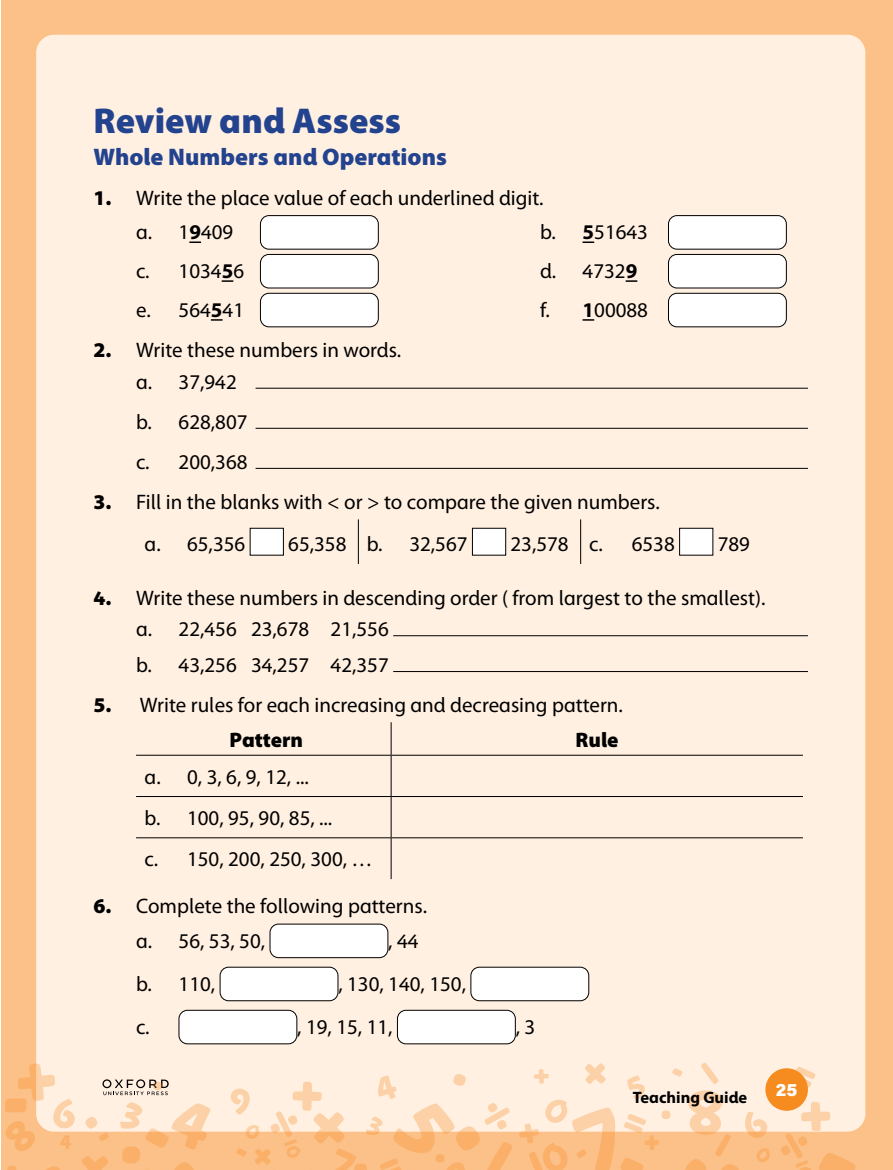
<style>
.page{position:relative;width:893px;height:1170px;background:#fff}
.page>*{position:absolute;margin:0;border:0;box-sizing:border-box;transform-origin:0 0}
.t1{font:900 36px "Myriad Infant UKOUP";color:#23438f}
.t2{font:900 24px "Myriad Infant UKOUP";color:#23438f}
.t3{font:21px/34.5px "Myriad Infant UKOUP";color:#000}
.t4{font:900 21px "Myriad Infant UKOUP";color:#000}
.t5{font:900 18px "Acumin Pro";color:#fff}
.t6{font:700 16.5px "Myriad Infant UKOUP";color:#000}
.s1{font-weight:900}
.s2{font-weight:700}
</style>
<div class="page">
<div style="left:1px;top:0;width:892px;height:1169px;background:#fcc188"></div>
<div style="left:36px;top:35px;width:829px;height:1096px;background:#fff0e1;border-radius:18px"></div>
<div style="left:765px;top:1068px;width:43px;height:42px;background:#f68b1f;border-radius:50%"></div>
<svg style="left:791px;top:1066px;width:25px;height:21px"></svg>
<svg style="left:780px;top:1101px;width:76px;height:68px"></svg>
<svg style="left:519px;top:1062px;width:251px;height:107px"></svg>
<svg style="left:5px;top:1063px;width:70px;height:88px"></svg>
<svg style="left:82px;top:1156px;width:26px;height:13px"></svg>
<svg style="left:47px;top:1166px;width:12px;height:3px"></svg>
<svg style="left:7px;top:1165px;width:9px;height:4px"></svg>
<svg style="left:102px;top:1079px;width:67px;height:16px"></svg>
<svg style="left:85px;top:1116px;width:24px;height:25px"></svg>
<svg style="left:120px;top:1102px;width:91px;height:68px"></svg>
<svg style="left:231px;top:1074px;width:282px;height:96px"></svg>
<svg style="left:189px;top:241px;width:12px;height:2px"></svg>
<div style="left:260px;top:215px;width:118px;height:34px;background:#fff;border-radius:9px"></div>
<div style="left:260px;top:215px;width:119px;height:34px;border:1px solid #000;border-radius:9px"></div>
<svg style="left:583px;top:241px;width:11px;height:2px"></svg>
<div style="left:668px;top:215px;width:118px;height:34px;background:#fff;border-radius:9px"></div>
<div style="left:668px;top:215px;width:119px;height:34px;border:1px solid #000;border-radius:9px"></div>
<svg style="left:222px;top:280px;width:11px;height:2px"></svg>
<div style="left:260px;top:254px;width:118px;height:34px;background:#fff;border-radius:9px"></div>
<div style="left:260px;top:254px;width:119px;height:34px;border:1px solid #000;border-radius:9px"></div>
<svg style="left:626px;top:280px;width:11px;height:2px"></svg>
<div style="left:668px;top:254px;width:118px;height:34px;background:#fff;border-radius:9px"></div>
<div style="left:668px;top:254px;width:119px;height:34px;border:1px solid #000;border-radius:9px"></div>
<svg style="left:211px;top:319px;width:12px;height:1px"></svg>
<div style="left:260px;top:293px;width:118px;height:34px;background:#fff;border-radius:9px"></div>
<div style="left:260px;top:293px;width:119px;height:34px;border:1px solid #000;border-radius:9px"></div>
<div style="left:668px;top:293px;width:118px;height:34px;background:#fff;border-radius:9px"></div>
<div style="left:668px;top:293px;width:119px;height:34px;border:1px solid #000;border-radius:9px"></div>
<hr style="left:256px;top:388px;width:552px;height:1px;background:#000">
<hr style="left:256px;top:428px;width:552px;height:1px;background:#000">
<hr style="left:256px;top:468px;width:552px;height:1px;background:#000">
<hr style="left:358px;top:519px;width:1px;height:45px;background:#000">
<hr style="left:580px;top:519px;width:1px;height:45px;background:#000">
<div style="left:250px;top:528px;width:33px;height:27px;background:#fff"></div>
<div style="left:250px;top:528px;width:34px;height:27px;border:1px solid #000"></div>
<div style="left:472px;top:528px;width:34px;height:27px;background:#fff"></div>
<div style="left:472px;top:528px;width:34px;height:27px;border:1px solid #000"></div>
<div style="left:680px;top:528px;width:33px;height:27px;background:#fff"></div>
<div style="left:679px;top:528px;width:34px;height:27px;border:1px solid #000"></div>
<hr style="left:393px;top:635px;width:415px;height:1px;background:#000">
<hr style="left:393px;top:671px;width:415px;height:1px;background:#000">
<hr style="left:391px;top:722px;width:1px;height:32px;background:#000">
<hr style="left:136px;top:754px;width:255px;height:1px;background:#000">
<hr style="left:391px;top:754px;width:412px;height:1px;background:#000">
<hr style="left:391px;top:755px;width:1px;height:41px;background:#000">
<hr style="left:136px;top:796px;width:255px;height:1px;background:#000">
<hr style="left:391px;top:796px;width:412px;height:1px;background:#000">
<hr style="left:391px;top:796px;width:1px;height:41px;background:#000">
<hr style="left:136px;top:837px;width:255px;height:1px;background:#000">
<hr style="left:391px;top:837px;width:412px;height:1px;background:#000">
<hr style="left:391px;top:838px;width:1px;height:41px;background:#000">
<div style="left:270px;top:924px;width:118px;height:33px;background:#fff;border-radius:9px"></div>
<div style="left:270px;top:923px;width:118px;height:34px;border:1px solid #000;border-radius:9px"></div>
<div style="left:220px;top:967px;width:118px;height:33px;background:#fff;border-radius:9px"></div>
<div style="left:220px;top:966px;width:118px;height:35px;border:1px solid #000;border-radius:9px"></div>
<div style="left:471px;top:967px;width:118px;height:33px;background:#fff;border-radius:9px"></div>
<div style="left:470px;top:966px;width:119px;height:35px;border:1px solid #000;border-radius:9px"></div>
<div style="left:179px;top:1010px;width:118px;height:33px;background:#fff;border-radius:9px"></div>
<div style="left:179px;top:1009px;width:118px;height:35px;border:1px solid #000;border-radius:9px"></div>
<div style="left:397px;top:1010px;width:118px;height:33px;background:#fff;border-radius:9px"></div>
<div style="left:397px;top:1009px;width:119px;height:35px;border:1px solid #000;border-radius:9px"></div>
<h1 class="t1" style="left:94px;top:101px;width:309px">Review and Assess</h1>
<p class="t2" style="left:94px;top:143px;width:355px">Whole Numbers and Operations</p>
<p class="t3" style="left:136px;top:180px;width:409px;text-indent:-43px"><span class="s1">1.</span> Write the place value of each underlined digit. a. 1<span class="s2">9</span>409</p>
<p class="t3" style="left:540px;top:214px;width:110px">b. <span class="s2">5</span>51643</p>
<p class="t3" style="left:136px;top:253px;width:110px">c. 1034<span class="s2">5</span>6</p>
<p class="t3" style="left:540px;top:253px;width:99px">d. 4732<span class="s2">9</span></p>
<p class="t3" style="left:136px;top:292px;width:110px">e. 564<span class="s2">5</span>41</p>
<p class="t3" style="left:540px;top:292px;width:110px">f. <span class="s2">1</span>00088</p>
<p class="t3" style="left:136px;top:334px;width:267px;line-height:31.5px;text-indent:-43px"><span class="s1">2.</span> Write these numbers in words. a. 37,942</p>
<p class="t3" style="left:136px;top:401px;width:113px;line-height:40px">b. 628,807 c. 200,368</p>
<p class="t3" style="left:145px;top:480px;width:517px;line-height:42.5px;text-indent:-51px"><span class="s1">3.</span> Fill in the blanks with &lt; or &gt; to compare the given numbers. a. 65,356</p>
<p class="t3" style="left:288px;top:526px;width:96px">65,358 b.</p>
<p class="t3" style="left:409px;top:526px;width:60px">32,567</p>
<p class="t3" style="left:510px;top:526px;width:94px">23,578 c.</p>
<p class="t3" style="left:632px;top:526px;width:45px">6538</p>
<p class="t3" style="left:718px;top:526px;width:34px">789</p>
<p class="t3" style="left:136px;top:581px;width:631px;line-height:31.5px;text-indent:-43px"><span class="s1">4.</span> Write these numbers in descending order ( from largest to the smallest). a. 22,456 23,678 21,556</p>
<p class="t3" style="left:136px;top:647px;width:254px">b. 43,256 34,257 42,357</p>
<p class="t3" style="left:230px;top:687px;width:395px;text-indent:-136px"><span class="s1">5.</span> Write rules for each increasing and decreasing pattern.<br><span class="s1">Pattern</span></p>
<p class="t4" style="left:575px;top:727px;width:44px">Rule</p>
<p class="t3" style="left:145px;top:755px;width:229px;line-height:41.2px">a. 0, 3, 6, 9, 12, ...<br>b. 100, 95, 90, 85, ...<br>c. 150, 200, 250, 300, …</p>
<p class="t3" style="left:136px;top:888px;width:292px;text-indent:-43px"><span class="s1">6.</span> Complete the following patterns. a. 56, 53, 50,</p>
<p class="t3" style="left:388px;top:923px;width:32px">, 44</p>
<p class="t3" style="left:136px;top:966px;width:81px">b. 110,</p>
<p class="t3" style="left:338px;top:966px;width:129px">, 130, 140, 150,</p>
<p class="t3" style="left:136px;top:1009px;width:15px">c.</p>
<p class="t3" style="left:297px;top:1009px;width:97px">, 19, 15, 11,</p>
<p class="t3" style="left:516px;top:1009px;width:21px">, 3</p>
<p class="t6" style="left:633px;top:1086px;width:116px">Teaching Guide</p>
<p class="t5" style="left:776px;top:1076px;width:23px">25</p>
</div>
